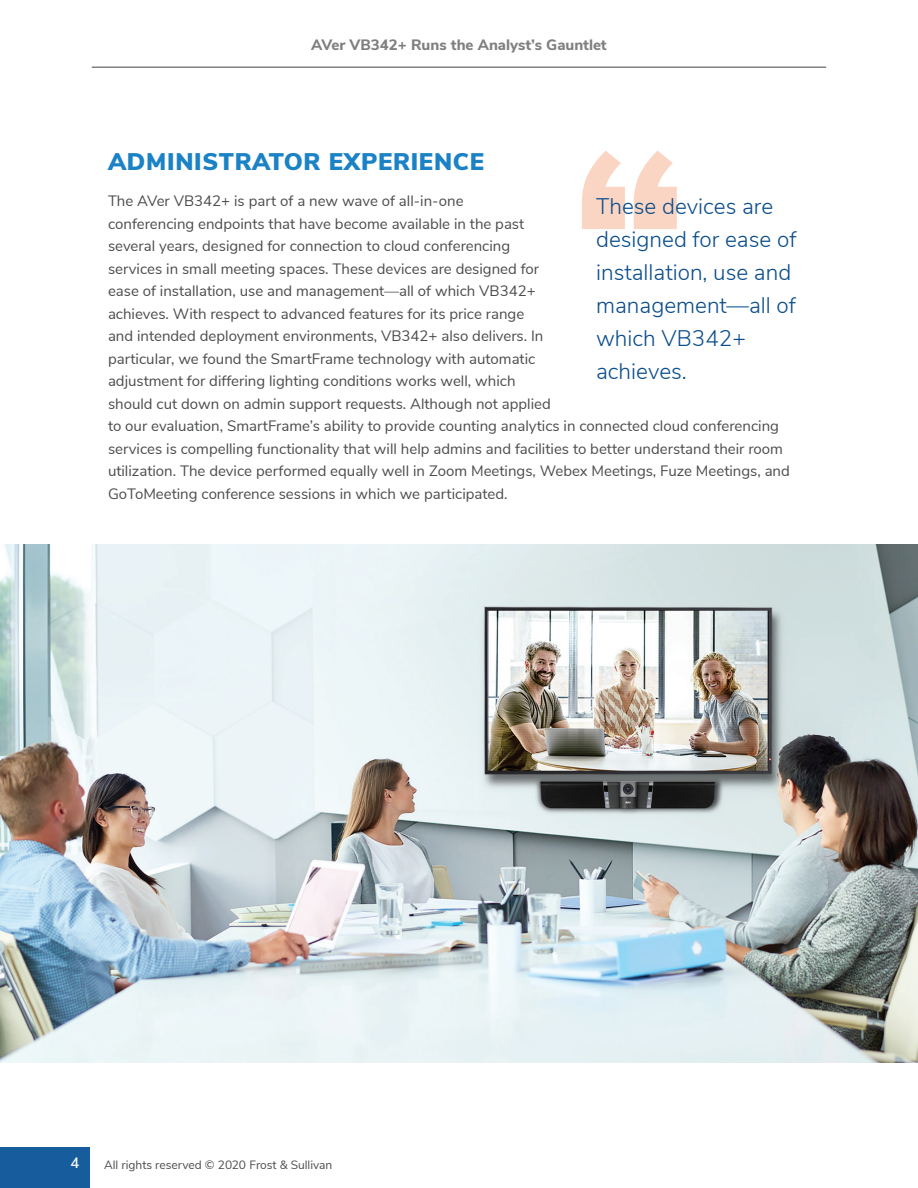
<style>
.page{position:relative;width:918px;height:1188px;background:#fff}
.page>*{position:absolute;margin:0;border:0;box-sizing:border-box;transform-origin:0 0}
.t1{font:900 24px "Nunito Sans";letter-spacing:.03em;color:#1b82c5}
.t2{font:300 22.5px/33px "Nunito Sans";color:#0a4d8b}
.t3{font:15px/22.5px "Nunito Sans";color:#4b4c4d}
.t4{font:800 15px "Nunito Sans";color:#7f807f}
.t5{font:600 15px "Nunito Sans";color:#fff}
.t6{font:12px "Nunito Sans";color:#4b4c4d}
</style>
<div class="page">
<div style="left:0;top:1147px;width:90px;height:41px;background:#175d9e"></div>
<hr style="left:92px;top:66px;width:734px;height:2px;background:#7f807f">
<img style="left:0;top:544px;width:918px;height:519px">
<p class="t4" style="left:311px;top:34px;width:297px">AVer VB342+ Runs the Analyst’s Gauntlet</p>
<h1 class="t1" style="left:108px;top:144px;width:378px">ADMINISTRATOR EXPERIENCE</h1>
<p class="t3" style="left:108px;top:189px;width:683px">The AVer VB342+ is part of a new wave of all-in-one<br>conferencing endpoints that have become available in the past<br>several years, designed for connection to cloud conferencing<br>services in small meeting spaces. These devices are designed for<br>ease of installation, use and management—all of which VB342+<br>achieves. With respect to advanced features for its price range<br>and intended deployment environments, VB342+ also delivers. In<br>particular, we found the SmartFrame technology with automatic<br>adjustment for differing lighting conditions works well, which<br>should cut down on admin support requests. Although not applied<br>to our evaluation, SmartFrame’s ability to provide counting analytics in connected cloud conferencing services is compelling functionality that will help admins and facilities to better understand their room utilization. The device performed equally well in Zoom Meetings, Webex Meetings, Fuze Meetings, and GoToMeeting conference sessions in which we participated.</p>
<h2 class="t2" style="left:596px;top:188px;width:202px">These devices are designed for ease of installation, use and management—all of which VB342+ achieves.</h2>
<p class="t5" style="left:71px;top:1152px;width:10px">4</p>
<p class="t6" style="left:104px;top:1156px;width:230px">All rights reserved © 2020 Frost &amp; Sullivan</p>
</div>
